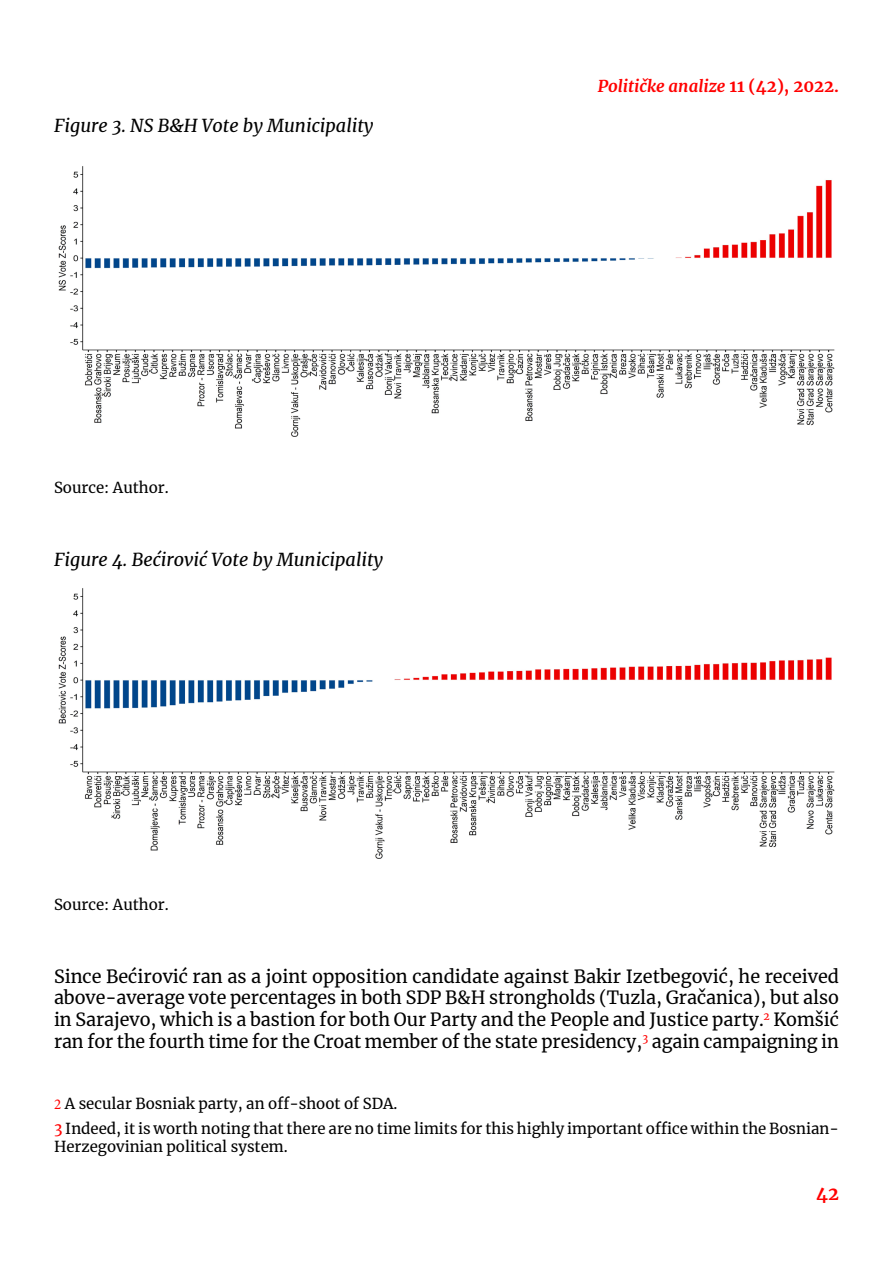
<style>
.page{position:relative;width:893px;height:1263px;background:#fff}
.page>*{position:absolute;margin:0;border:0;box-sizing:border-box;transform-origin:0 0}
.t1{font:18px/21.6px "Merriweather";letter-spacing:-.005em;color:#000;text-align:justify}
.t2{font:italic 18px "Merriweather";color:#000}
.t3{font:700 18px "Merriweather";color:#f00}
.t4{font:italic 700 16.5px "Merriweather";color:#f00}
.t5{font:15px/18px "Merriweather";color:#000}
.s1{font-style:normal}
.s2{font-family:"Minion Pro";color:#f00}
.s3{color:#f00}
</style>
<div class="page">
<img style="left:58px;top:588px;width:777px;height:271px">
<img style="left:58px;top:166px;width:777px;height:271px">
<p class="t2" style="left:54px;top:114px;width:321px">Figure 3. NS B&amp;H Vote by Municipality</p>
<p class="t5" style="left:54px;top:478px;width:116px">Source: Author.</p>
<p class="t2" style="left:54px;top:547px;width:331px">Figure 4. Bećirović Vote by Municipality</p>
<p class="t5" style="left:54px;top:895px;width:116px">Source: Author.</p>
<p class="t4" style="left:598px;top:74px;width:243px">Političke analize <span class="s1">11 (42), 2022.</span></p>
<p class="t1" style="left:54px;top:965px;width:786px">Since Bećirović ran as a joint opposition candidate against Bakir Izetbegović, he received above-average vote percentages in both SDP B&amp;H strongholds (Tuzla, Gračanica), but also in Sarajevo, which is a bastion for both Our Party and the People and Justice party.<sup>2</sup> Komšić ran for the fourth time for the Croat member of the state presidency,<sup>3</sup> again campaigning in</p>
<p class="t5" style="left:54px;top:1094px;width:345px"><span class="s2">2</span> A secular Bosniak party, an off-shoot of SDA.</p>
<p class="t5" style="left:54px;top:1119px;width:786px"><span class="s3">3</span> Indeed, it is worth noting that there are no time limits for this highly important office within the Bosnian-<br>Herzegovinian political system.</p>
<p class="t3" style="left:816px;top:1181px;width:24px">42</p>
</div>
